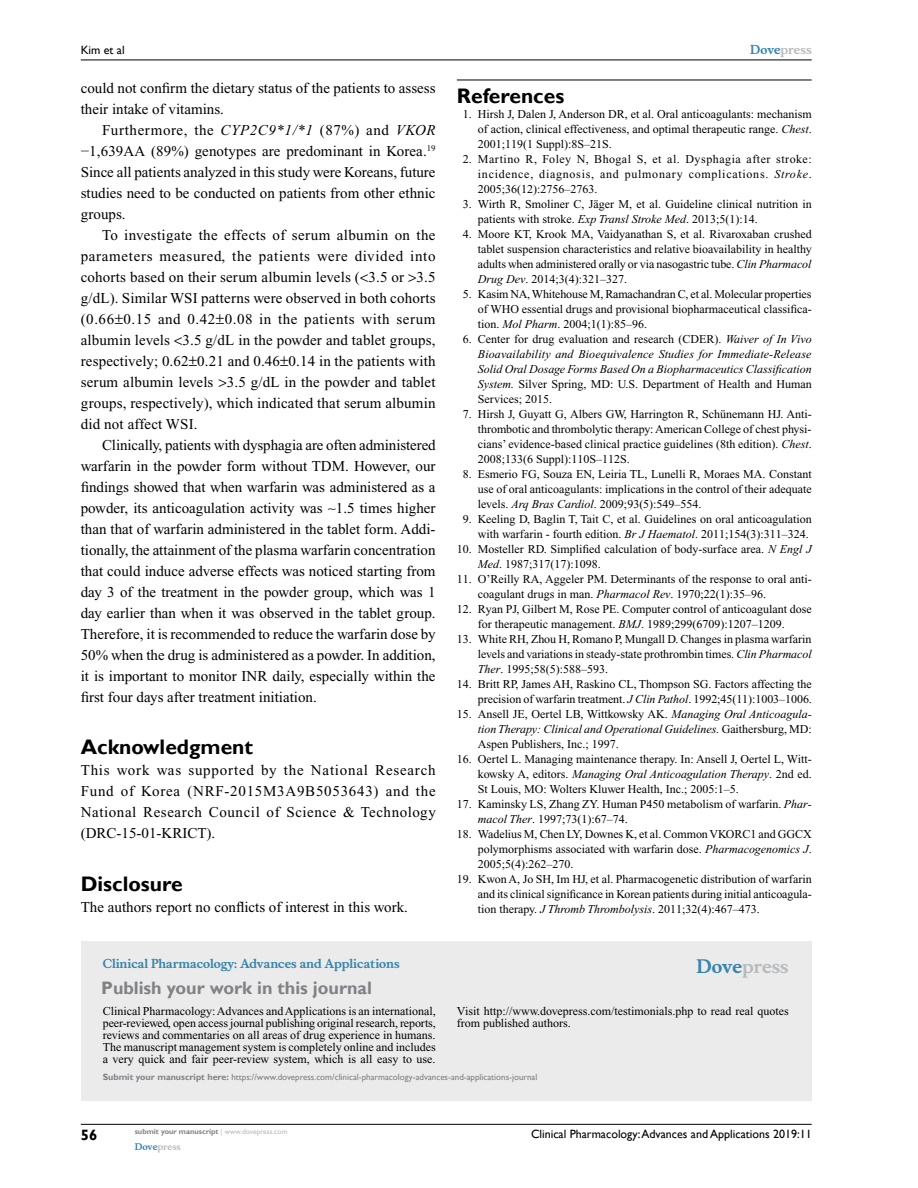
<style>
.page{position:relative;width:918px;height:1188px;background:#fff}
.page>*{position:absolute;margin:0;border:0;box-sizing:border-box;transform-origin:0 0}
.t1{font:700 21px "Gill Sans";color:#000}
.t2{font:700 18px "Gill Sans";color:#808285}
.t3{font:700 18px "Musee";color:#b8babc}
.t4{font:15px/21px "Times New Roman";color:#000;text-align:justify}
.t5{font:700 15px "Gill Sans";color:#000}
.t6{font:12px/15px "Times New Roman";color:#000;text-align:justify}
.t7{font:italic 12px/15px "Times New Roman";color:#000;text-align:justify}
.t8{font:12px "Gill Sans";color:#000}
.t9{font:700 12px "Musee";color:#3785ad}
.t10{font:700 12px "Musee";color:#b8babc}
.t11{font:9px "Gill Sans";color:#808285}
.t12{font:700 9px "Musee";color:#b8babc}
.t13{font:700 7.5px "Gill Sans";color:#808285}
.s1{font-style:italic}
.s2{color:#3785ad}
.s3{font-style:normal}
.s4{font-weight:700}
.s5{font-weight:400;color:#b8babc}
</style>
<div class="page">
<div style="left:81px;top:941px;width:731px;height:160px;background:#ebebec"></div>
<hr style="left:81px;top:1124px;width:731px;height:1px;background:#000">
<hr style="left:81px;top:60px;width:731px;height:1px;background:#000">
<hr style="left:457px;top:80px;width:355px;height:1px;background:#000">
<p class="t8" style="left:81px;top:43px;width:45px">Kim et al</p>
<p class="t4" style="left:81px;top:77px;width:356px">could not confirm the dietary status of the patients to assess their intake of vitamins.</p>
<p class="t4" style="left:81px;top:119px;width:356px;text-indent:21px">Furthermore, the <span class="s1">CYP2C9*1/*1</span> (87%) and <span class="s1">VKOR </span>−1,639AA (89%) genotypes are predominant in Korea.<sup>19<br></sup>Since all patients analyzed in this study were Koreans, future studies need to be conducted on patients from other ethnic groups.</p>
<p class="t4" style="left:81px;top:224px;width:356px;text-indent:21px">To investigate the effects of serum albumin on the parameters measured, the patients were divided into cohorts based on their serum albumin levels ( 3.5 or 3.5 g/dL). Similar WSI patterns were observed in both cohorts (0.66 0.15 and 0.42 0.08 in the patients with serum albumin levels 3.5 g/dL in the powder and tablet groups, respectively; 0.62 0.21 and 0.46 0.14 in the patients with serum albumin levels 3.5 g/dL in the powder and tablet groups, respectively), which indicated that serum albumin did not affect WSI.</p>
<p class="t4" style="left:81px;top:434px;width:357px;text-indent:21px">Clinically, patients with dysphagia are often administered warfarin in the powder form without TDM. However, our findings showed that when warfarin was administered as a powder, its anticoagulation activity was 1.5 times higher than that of warfarin administered in the tablet form. Addi&shy;tionally, the attainment of the plasma warfarin concentration that could induce adverse effects was noticed starting from day 3 of the treatment in the powder group, which was 1 day earlier than when it was observed in the tablet group.<br>Therefore, it is recommended to reduce the warfarin dose by 50% when the drug is administered as a powder. In addition, it is important to monitor INR daily, especially within the first four days after treatment initiation.</p>
<h1 class="t1" style="left:81px;top:734px;width:174px">Acknowledgment</h1>
<p class="t4" style="left:81px;top:760px;width:357px">This work was supported by the National Research Fund of Korea (NRF-2015M3A9B5053643) and the National Research Council of Science &amp; Technology (DRC-15-01-KRICT).</p>
<h1 class="t1" style="left:81px;top:871px;width:103px">Disclosure</h1>
<p class="t4" style="left:81px;top:896px;width:329px">The authors report no conflicts of interest in this work.</p>
<p class="t9" style="left:103px;top:956px;width:298px">Clinical Pharmacology: Advances and Applications</p>
<h2 class="t2" style="left:101px;top:977px;width:272px">Publish your work in this journal</h2>
<p class="t10" style="left:750px;top:43px;width:63px"><span class="s2">Dove</span>press</p>
<h1 class="t1" style="left:457px;top:83px;width:109px">References</h1>
<p class="t6" style="left:478px;top:107px;width:335px;text-indent:-15px">1. Hirsh J, Dalen J, Anderson DR, et al. Oral anticoagulants: mechanism of action, clinical effectiveness, and optimal therapeutic range. <span class="s1">Chest</span>.<br>2001;119(1 Suppl):8S–21S.</p>
<p class="t6" style="left:478px;top:152px;width:335px;text-indent:-15px">2. Martino R, Foley N, Bhogal S, et al. Dysphagia after stroke: incidence, diagnosis, and pulmonary complications. <span class="s1">Stroke</span>.<br>2005;36(12):2756–2763.</p>
<p class="t6" style="left:478px;top:197px;width:335px;text-indent:-15px">3. Wirth R, Smoliner C, Jäger M, et al. Guideline clinical nutrition in patients with stroke. <span class="s1">Exp Transl Stroke Med</span>. 2013;5(1):14.</p>
<p class="t6" style="left:478px;top:227px;width:335px;text-indent:-15px">4. Moore KT, Krook MA, Vaidyanathan S, et al. Rivaroxaban crushed tablet suspension characteristics and relative bioavailability in healthy adults when administered orally or via nasogastric tube. <span class="s1">Clin Pharmacol Drug Dev</span>. 2014;3(4):321–327.</p>
<p class="t6" style="left:478px;top:287px;width:335px;text-indent:-15px">5. Kasim NA, Whitehouse M, Ramachandran C, et al. Molecular properties of WHO essential drugs and provisional biopharmaceutical classifica&shy;tion. <span class="s1">Mol Pharm</span>. 2004;1(1):85–96.</p>
<p class="t7" style="left:478px;top:332px;width:335px;text-indent:-15px"><span class="s3">6. Center for drug evaluation and research (CDER).</span> Waiver of In Vivo Bioavailability and Bioequivalence Studies for Immediate-Release Solid Oral Dosage Forms Based On a Biopharmaceutics Classification System. <span class="s3">Silver Spring, MD: U.S. Department of Health and Human Services; 2015.</span></p>
<p class="t6" style="left:478px;top:407px;width:335px;text-indent:-15px">7. Hirsh J, Guyatt G, Albers GW, Harrington R, Schünemann HJ. Anti&shy;thrombotic and thrombolytic therapy: American College of chest physi&shy;cians’ evidence-based clinical practice guidelines (8th edition). <span class="s1">Chest</span>.<br>2008;133(6 Suppl):110S–112S.</p>
<p class="t6" style="left:478px;top:467px;width:335px;text-indent:-15px">8. Esmerio FG, Souza EN, Leiria TL, Lunelli R, Moraes MA. Constant use of oral anticoagulants: implications in the control of their adequate levels. <span class="s1">Arq Bras Cardiol</span>. 2009;93(5):549–554.</p>
<p class="t6" style="left:463px;top:512px;width:350px;text-align:right">9. Keeling D, Baglin T, Tait C, et al. Guidelines on oral anticoagulation with warfarin - fourth edition. <span class="s1">Br J Haematol</span>. 2011;154(3):311–324.</p>
<p class="t6" style="left:478px;top:542px;width:335px;text-indent:-21px">10. Mosteller RD. Simplified calculation of body-surface area. <span class="s1">N Engl J<br>Med</span>. 1987;317(17):1098.</p>
<p class="t6" style="left:478px;top:572px;width:335px;text-indent:-21px">11. O’Reilly RA, Aggeler PM. Determinants of the response to oral anti&shy;coagulant drugs in man. <span class="s1">Pharmacol Rev</span>. 1970;22(1):35–96.</p>
<p class="t6" style="left:457px;top:602px;width:356px;text-align:center">12. Ryan PJ, Gilbert M, Rose PE. Computer control of anticoagulant dose for therapeutic management. <span class="s1">BMJ</span>. 1989;299(6709):1207–1209.</p>
<p class="t6" style="left:478px;top:632px;width:335px;text-indent:-21px">13. White RH, Zhou H, Romano P, Mungall D. Changes in plasma warfarin levels and variations in steady-state prothrombin times. <span class="s1">Clin Pharmacol Ther</span>. 1995;58(5):588–593.</p>
<p class="t6" style="left:457px;top:677px;width:357px;text-align:right">14. Britt RP, James AH, Raskino CL, Thompson SG. Factors affecting the precision of warfarin treatment. <span class="s1">J Clin Pathol</span>. 1992;45(11):1003–1006.</p>
<p class="t6" style="left:478px;top:707px;width:335px;text-indent:-21px">15. Ansell JE, Oertel LB, Wittkowsky AK. <span class="s1">Managing Oral Anticoagula&shy;tion Therapy: Clinical and Operational Guidelines.</span> Gaithersburg, MD:<br>Aspen Publishers, Inc.; 1997.</p>
<p class="t6" style="left:478px;top:752px;width:335px;text-indent:-21px">16. Oertel L. Managing maintenance therapy. In: Ansell J, Oertel L, Witt&shy;kowsky A, editors. <span class="s1">Managing Oral Anticoagulation Therapy</span>. 2nd ed.<br>St Louis, MO: Wolters Kluwer Health, Inc.; 2005:1–5.</p>
<p class="t6" style="left:478px;top:797px;width:335px;text-indent:-21px">17. Kaminsky LS, Zhang ZY. Human P450 metabolism of warfarin. <span class="s1">Phar&shy;macol Ther</span>. 1997;73(1):67–74.</p>
<p class="t6" style="left:478px;top:827px;width:335px;text-indent:-21px">18. Wadelius M, Chen LY, Downes K, et al. Common VKORC1 and GGCX polymorphisms associated with warfarin dose. <span class="s1">Pharmacogenomics J</span>.<br>2005;5(4):262–270.</p>
<p class="t6" style="left:478px;top:872px;width:335px;text-indent:-21px">19. Kwon A, Jo SH, Im HJ, et al. Pharmacogenetic distribution of warfarin and its clinical significance in Korean patients during initial anticoagula&shy;tion therapy. <span class="s1">J Thromb Thrombolysis</span>. 2011;32(4):467–473.</p>
<h2 class="t3" style="left:697px;top:955px;width:94px"><span class="s2">Dove</span>press</h2>
<p class="t6" style="left:103px;top:1005px;width:335px;line-height:12px">Clinical Pharmacology: Advances and Applications is an international, peer-reviewed, open access journal publishing original research, reports, reviews and commentaries on all areas of drug experience in humans.<br>The manuscript management system is completely online and includes a very quick and fair peer-review system, which is all easy to use.</p>
<p class="t6" style="left:457px;top:1005px;width:333px;line-height:12px">Visit http://www.dovepress.com/testimonials.php to read real quotes from published authors.</p>
<p class="t11" style="left:103px;top:1072px;width:436px"><span class="s4">Submit your manuscript here:</span> https://www.dovepress.com/clinical-pharmacology-advances-and-applications-journal</p>
<p class="t5" style="left:81px;top:1126px;width:18px">56</p>
<p class="t13" style="left:135px;top:1127px;width:154px">submit your manuscript <span class="s5">| www.dovepress.com</span></p>
<p class="t12" style="left:135px;top:1141px;width:48px"><span class="s2">Dove</span>press</p>
<p class="t8" style="left:531px;top:1127px;width:282px">Clinical Pharmacology: Advances and Applications 2019:11</p>
</div>
